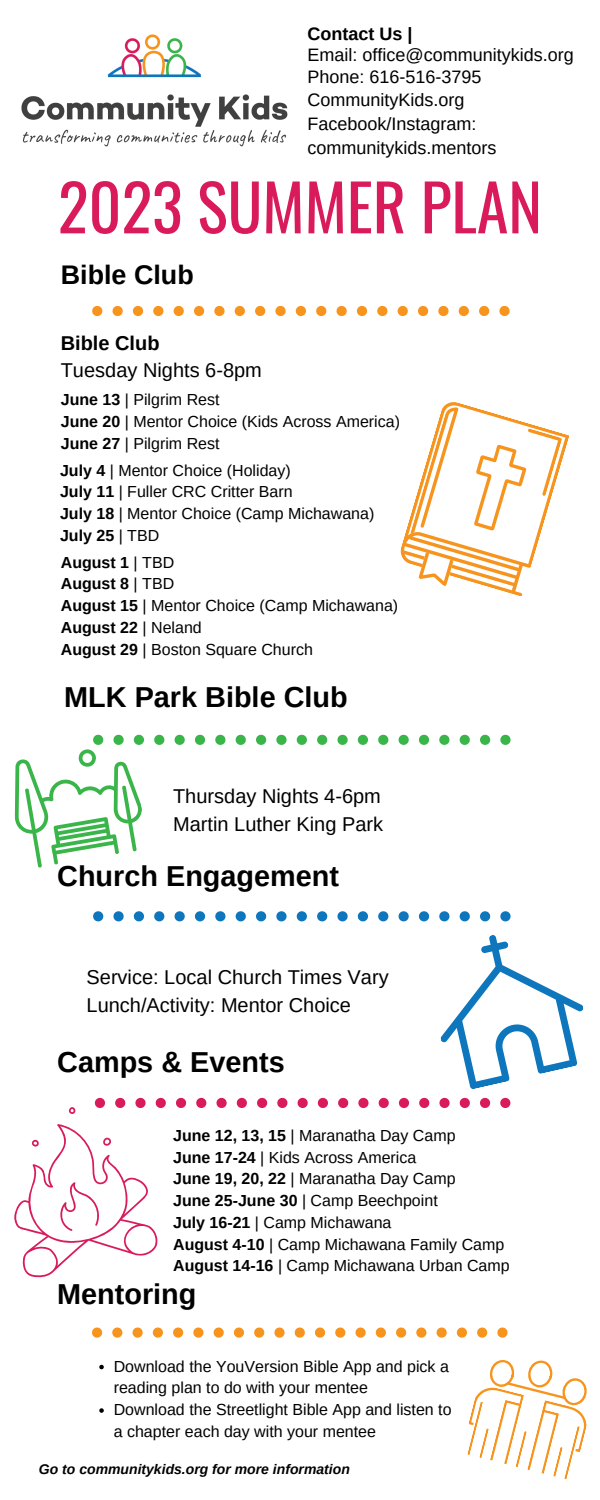
<style>
.page{position:relative;width:600px;height:1500px;background:#fff}
.page>*{position:absolute;margin:0;border:0;box-sizing:border-box;transform-origin:0 0}
.t1{font:64px "Oswald";color:#d91b5c}
.t2{font:700 28.8px "Arimo";color:#000}
.t3{font:700 26.9px "Arimo";color:#000}
.t4{font:20px "Arimo";color:#000}
.t5{font:700 20px "Arimo";color:#000}
.t6{font:18px "Arimo";color:#000}
.t7{font:700 18px "Arimo";color:#000}
.t8{font:16px/21.8px "Arimo";color:#000}
.t9{font:700 16px "Arimo";color:#000}
.t10{font:italic 700 14px "Arimo";color:#000}
.s1{font-weight:700}
.s2{font-weight:400}
</style>
<div class="page">
<img style="left:21px;top:34px;width:267px;height:113px">
<svg style="left:92px;top:306px;width:10px;height:10px"></svg>
<svg style="left:113px;top:306px;width:10px;height:10px"></svg>
<svg style="left:133px;top:306px;width:10px;height:10px"></svg>
<svg style="left:153px;top:306px;width:10px;height:10px"></svg>
<svg style="left:174px;top:306px;width:10px;height:10px"></svg>
<svg style="left:194px;top:306px;width:10px;height:10px"></svg>
<svg style="left:214px;top:306px;width:11px;height:10px"></svg>
<svg style="left:235px;top:306px;width:10px;height:10px"></svg>
<svg style="left:255px;top:306px;width:10px;height:10px"></svg>
<svg style="left:275px;top:306px;width:11px;height:10px"></svg>
<svg style="left:296px;top:306px;width:10px;height:10px"></svg>
<svg style="left:316px;top:306px;width:10px;height:10px"></svg>
<svg style="left:337px;top:306px;width:10px;height:10px"></svg>
<svg style="left:357px;top:306px;width:10px;height:10px"></svg>
<svg style="left:377px;top:306px;width:10px;height:10px"></svg>
<svg style="left:398px;top:306px;width:10px;height:10px"></svg>
<svg style="left:418px;top:306px;width:10px;height:10px"></svg>
<svg style="left:438px;top:306px;width:11px;height:10px"></svg>
<svg style="left:459px;top:306px;width:10px;height:10px"></svg>
<svg style="left:479px;top:306px;width:10px;height:10px"></svg>
<svg style="left:499px;top:306px;width:11px;height:10px"></svg>
<svg style="left:467px;top:1360px;width:120px;height:120px"></svg>
<svg style="left:175px;top:735px;width:10px;height:10px"></svg>
<svg style="left:195px;top:735px;width:10px;height:10px"></svg>
<svg style="left:215px;top:735px;width:10px;height:10px"></svg>
<svg style="left:236px;top:735px;width:10px;height:10px"></svg>
<svg style="left:256px;top:735px;width:10px;height:10px"></svg>
<svg style="left:276px;top:735px;width:11px;height:10px"></svg>
<svg style="left:297px;top:735px;width:10px;height:10px"></svg>
<svg style="left:317px;top:735px;width:10px;height:10px"></svg>
<svg style="left:337px;top:735px;width:11px;height:10px"></svg>
<svg style="left:358px;top:735px;width:10px;height:10px"></svg>
<svg style="left:378px;top:735px;width:10px;height:10px"></svg>
<svg style="left:399px;top:735px;width:10px;height:10px"></svg>
<svg style="left:419px;top:735px;width:10px;height:10px"></svg>
<svg style="left:439px;top:735px;width:10px;height:10px"></svg>
<svg style="left:460px;top:735px;width:10px;height:10px"></svg>
<svg style="left:480px;top:735px;width:10px;height:10px"></svg>
<svg style="left:500px;top:735px;width:11px;height:10px"></svg>
<svg style="left:176px;top:1098px;width:10px;height:10px"></svg>
<svg style="left:196px;top:1098px;width:10px;height:10px"></svg>
<svg style="left:217px;top:1098px;width:10px;height:10px"></svg>
<svg style="left:237px;top:1098px;width:10px;height:10px"></svg>
<svg style="left:257px;top:1098px;width:10px;height:10px"></svg>
<svg style="left:277px;top:1098px;width:10px;height:10px"></svg>
<svg style="left:298px;top:1098px;width:10px;height:10px"></svg>
<svg style="left:318px;top:1098px;width:10px;height:10px"></svg>
<svg style="left:338px;top:1098px;width:10px;height:10px"></svg>
<svg style="left:358px;top:1098px;width:11px;height:10px"></svg>
<svg style="left:379px;top:1098px;width:10px;height:10px"></svg>
<svg style="left:399px;top:1098px;width:10px;height:10px"></svg>
<svg style="left:93px;top:911px;width:10px;height:10px"></svg>
<svg style="left:113px;top:911px;width:11px;height:10px"></svg>
<svg style="left:134px;top:911px;width:10px;height:10px"></svg>
<svg style="left:154px;top:911px;width:10px;height:10px"></svg>
<svg style="left:175px;top:911px;width:10px;height:10px"></svg>
<svg style="left:195px;top:911px;width:10px;height:10px"></svg>
<svg style="left:215px;top:911px;width:10px;height:10px"></svg>
<svg style="left:236px;top:911px;width:10px;height:10px"></svg>
<svg style="left:256px;top:911px;width:10px;height:10px"></svg>
<svg style="left:276px;top:911px;width:11px;height:10px"></svg>
<svg style="left:297px;top:911px;width:10px;height:10px"></svg>
<svg style="left:317px;top:911px;width:10px;height:10px"></svg>
<svg style="left:337px;top:911px;width:11px;height:10px"></svg>
<svg style="left:358px;top:911px;width:10px;height:10px"></svg>
<svg style="left:378px;top:911px;width:10px;height:10px"></svg>
<svg style="left:399px;top:911px;width:10px;height:10px"></svg>
<svg style="left:419px;top:911px;width:165px;height:197px"></svg>
<svg style="left:400px;top:402px;width:169px;height:195px"></svg>
<svg style="left:99px;top:1365px;width:5px;height:4px"></svg>
<svg style="left:99px;top:1408px;width:5px;height:5px"></svg>
<svg style="left:92px;top:1328px;width:10px;height:10px"></svg>
<svg style="left:112px;top:1328px;width:10px;height:10px"></svg>
<svg style="left:133px;top:1328px;width:10px;height:10px"></svg>
<svg style="left:153px;top:1328px;width:10px;height:10px"></svg>
<svg style="left:173px;top:1328px;width:10px;height:10px"></svg>
<svg style="left:193px;top:1328px;width:10px;height:10px"></svg>
<svg style="left:214px;top:1328px;width:10px;height:10px"></svg>
<svg style="left:234px;top:1328px;width:10px;height:10px"></svg>
<svg style="left:254px;top:1328px;width:10px;height:10px"></svg>
<svg style="left:274px;top:1328px;width:11px;height:10px"></svg>
<svg style="left:295px;top:1328px;width:10px;height:10px"></svg>
<svg style="left:315px;top:1328px;width:10px;height:10px"></svg>
<svg style="left:335px;top:1328px;width:10px;height:10px"></svg>
<svg style="left:356px;top:1328px;width:10px;height:10px"></svg>
<svg style="left:376px;top:1328px;width:10px;height:10px"></svg>
<svg style="left:396px;top:1328px;width:10px;height:10px"></svg>
<svg style="left:416px;top:1328px;width:10px;height:10px"></svg>
<svg style="left:437px;top:1328px;width:10px;height:10px"></svg>
<svg style="left:457px;top:1328px;width:10px;height:10px"></svg>
<svg style="left:477px;top:1328px;width:10px;height:10px"></svg>
<svg style="left:497px;top:1328px;width:11px;height:10px"></svg>
<svg style="left:14px;top:1097px;width:152px;height:181px"></svg>
<svg style="left:14px;top:735px;width:150px;height:133px"></svg>
<p class="t7" style="left:308px;top:24px;width:106px">Contact Us |</p>
<p class="t6" style="left:308px;top:44px;width:268px">Email: office@communitykids.org</p>
<p class="t6" style="left:308px;top:67px;width:175px">Phone: 616-516-3795</p>
<p class="t6" style="left:308px;top:90px;width:158px">CommunityKids.org</p>
<p class="t6" style="left:308px;top:113px;width:170px">Facebook/Instagram:</p>
<p class="t6" style="left:308px;top:138px;width:190px">communitykids.mentors</p>
<p class="t1" style="left:58px;top:157px;width:486px">2023 SUMMER PLAN</p>
<p class="t3" style="left:61px;top:259px;width:135px">Bible Club</p>
<p class="t5" style="left:61px;top:332px;width:100px">Bible Club</p>
<p class="t4" style="left:61px;top:359px;width:203px">Tuesday Nights 6-8pm</p>
<p class="t8" style="left:61px;top:389px;width:160px"><span class="s1">June 13</span> | Pilgrim Rest</p>
<p class="t8" style="left:61px;top:411px;width:341px"><span class="s1">June 20</span> | Mentor Choice (Kids Across America)</p>
<p class="t8" style="left:61px;top:432px;width:160px"><span class="s1">June 27</span> | Pilgrim Rest</p>
<p class="t8" style="left:60px;top:459px;width:232px"><span class="s1">July 4</span> | Mentor Choice (Holiday)</p>
<p class="t8" style="left:60px;top:481px;width:234px"><span class="s1">July 11</span> | Fuller CRC Critter Barn</p>
<p class="t8" style="left:60px;top:503px;width:316px"><span class="s1">July 18</span> | Mentor Choice (Camp Michawana)</p>
<p class="t9" style="left:60px;top:526px;width:101px">July 25 <span class="s2">| TBD</span></p>
<p class="t9" style="left:61px;top:553px;width:115px">August 1 <span class="s2">| TBD</span></p>
<p class="t9" style="left:61px;top:575px;width:115px">August 8 <span class="s2">| TBD</span></p>
<p class="t8" style="left:61px;top:595px;width:339px"><span class="s1">August 15</span> | Mentor Choice (Camp Michawana)</p>
<p class="t9" style="left:61px;top:618px;width:143px">August 22 <span class="s2">| Neland</span></p>
<p class="t8" style="left:61px;top:638px;width:254px"><span class="s1">August 29</span> | Boston Square Church</p>
<p class="t2" style="left:64px;top:681px;width:285px">MLK Park Bible Club</p>
<p class="t4" style="left:173px;top:785px;width:209px">Thursday Nights 4-6pm</p>
<p class="t4" style="left:173px;top:813px;width:212px">Martin Luther King Park</p>
<p class="t2" style="left:57px;top:860px;width:283px">Church Engagement</p>
<p class="t4" style="left:87px;top:966px;width:304px">Service: Local Church Times Vary</p>
<p class="t4" style="left:87px;top:994px;width:266px">Lunch/Activity: Mentor Choice</p>
<p class="t2" style="left:57px;top:1046px;width:229px">Camps &amp; Events</p>
<p class="t8" style="left:173px;top:1124px;width:284px"><span class="s1">June 12, 13, 15</span> | Maranatha Day Camp</p>
<p class="t8" style="left:173px;top:1146px;width:245px"><span class="s1">June 17-24</span> | Kids Across America</p>
<p class="t8" style="left:173px;top:1168px;width:284px"><span class="s1">June 19, 20, 22</span> | Maranatha Day Camp</p>
<p class="t8" style="left:173px;top:1190px;width:266px"><span class="s1">June 25-June 30</span> | Camp Beechpoint</p>
<p class="t8" style="left:173px;top:1211px;width:220px"><span class="s1">July 16-21</span> | Camp Michawana</p>
<p class="t8" style="left:173px;top:1233px;width:333px"><span class="s1">August 4-10</span> | Camp Michawana Family Camp</p>
<p class="t8" style="left:173px;top:1255px;width:338px"><span class="s1">August 14-16</span> | Camp Michawana Urban Camp</p>
<p class="t2" style="left:57px;top:1278px;width:141px">Mentoring</p>
<p class="t8" style="left:114px;top:1355px;width:337px">Download the YouVersion Bible App and pick a reading plan to do with your mentee</p>
<p class="t8" style="left:114px;top:1399px;width:339px">Download the Streetlight Bible App and listen to a chapter each day with your mentee</p>
<p class="t10" style="left:39px;top:1461px;width:312px">Go to communitykids.org for more information</p>
</div>
